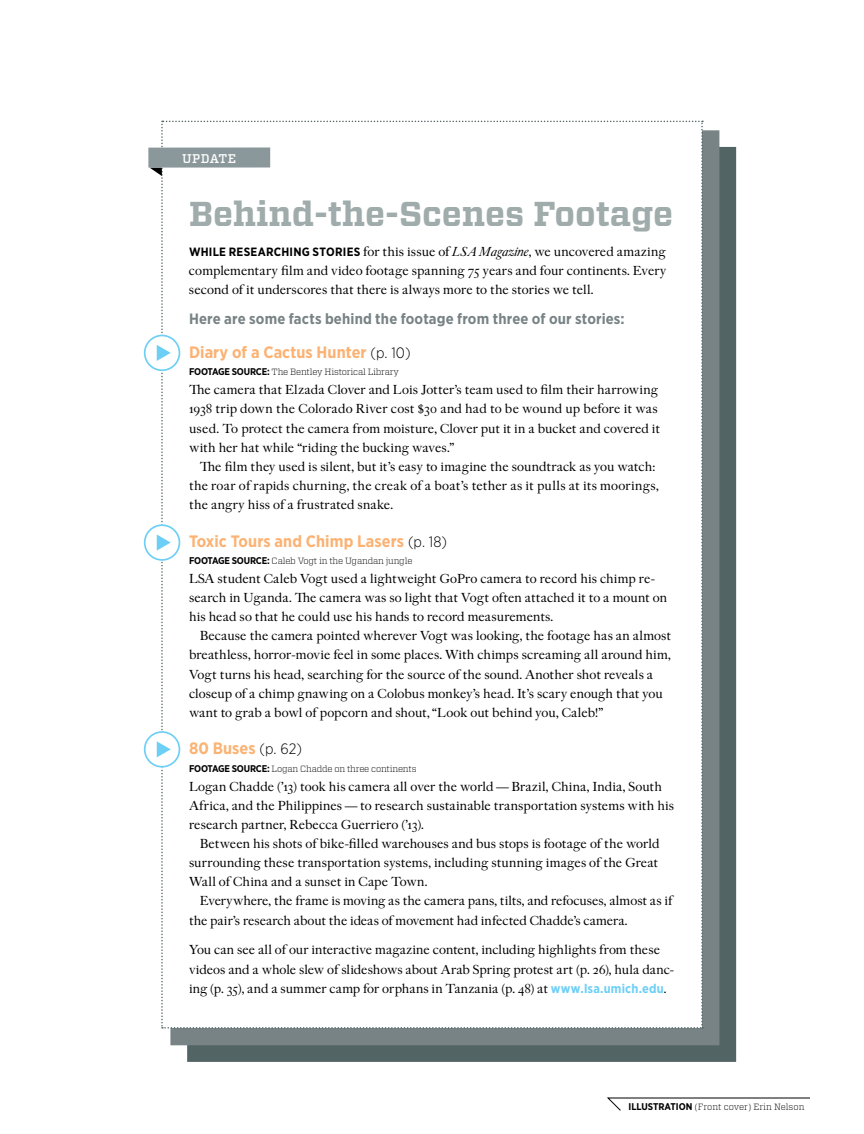
<style>
.page{position:relative;width:864px;height:1134px;background:#fff}
.page>*{position:absolute;margin:0;border:0;box-sizing:border-box;transform-origin:0 0}
.t1{font:700 34.5px "Vitesse";color:#9facab}
.t2{font:700 16.5px "Gotham Narrow";letter-spacing:.005em;color:#fbb273}
.t3{font:700 15px "Gotham Narrow";letter-spacing:.01em;color:#788386}
.t4{font:12.6px/19.2px "Replay Pro";color:#000}
.t5{font:500 12.6px "Vitesse";letter-spacing:.03em;color:#fff}
.t6{font:300 9px "Vitesse";letter-spacing:-.02em;color:#000}
.t7{font:300 9px "Vitesse";color:#000}
.s1{font-family:"Gotham Narrow";font-weight:700;font-size:12px}
.s2{font-style:italic}
.s3{font-weight:300;font-size:15px;color:#000}
.s4{font-family:"Gotham Narrow";font-weight:700;font-size:9.75px}
.s5{font-family:"Gotham Narrow";font-weight:700;font-size:12.75px;color:#6dcff6}
</style>
<div class="page">
<div style="left:187px;top:147px;width:549px;height:915px;background:#536465"></div>
<div style="left:170px;top:130px;width:549px;height:915px;background:#788386"></div>
<div style="left:144px;top:121px;width:559px;height:908px;background:#fff"></div>
<svg style="left:607px;top:1098px;width:203px;height:13px"></svg>
<p class="t5" style="left:182px;top:150px;width:55px">UPDATE</p>
<h1 class="t1" style="left:189px;top:191px;width:486px">Behind-the-Scenes Footage</h1>
<p class="t4" style="left:189px;top:243px;width:479px;text-align:justify"><span class="s1">WHILE RESEARCHING STORIES</span> for this issue of <span class="s2">LSA Magazine</span>, we uncovered amazing complementary film and video footage spanning 75 years and four continents. Every second of it underscores that there is always more to the stories we tell.</p>
<p class="t3" style="left:189px;top:310px;width:437px">Here are some facts behind the footage from three of our stories:</p>
<h2 class="t2" style="left:189px;top:342px;width:223px">Diary of a Cactus Hunter <span class="s3">(p. 10)</span></h2>
<p class="t6" style="left:189px;top:366px;width:211px"><span class="s4">FOOTAGE SOURCE:</span> The Bentley Historical Library</p>
<p class="t4" style="left:189px;top:381px;width:473px">The camera that Elzada Clover and Lois Jotter’s team used to film their harrowing 1938 trip down the Colorado River cost $30 and had to be wound up before it was used. To protect the camera from moisture, Clover put it in a bucket and covered it with her hat while “riding the bucking waves.”</p>
<p class="t4" style="left:189px;top:457px;width:471px;text-indent:11px">The film they used is silent, but it’s easy to imagine the soundtrack as you watch: the roar of rapids churning, the creak of a boat’s tether as it pulls at its moorings, the angry hiss of a frustrated snake.</p>
<h2 class="t2" style="left:189px;top:530px;width:260px">Toxic Tours and Chimp Lasers <span class="s3">(p. 18)</span></h2>
<p class="t6" style="left:189px;top:554px;width:225px"><span class="s4">FOOTAGE SOURCE:</span> Caleb Vogt in the Ugandan jungle</p>
<p class="t4" style="left:189px;top:570px;width:480px">LSA student Caleb Vogt used a lightweight GoPro camera to record his chimp re&shy;search in Uganda. The camera was so light that Vogt often attached it to a mount on his head so that he could use his hands to record measurements.</p>
<p class="t4" style="left:189px;top:627px;width:484px;text-indent:11px">Because the camera pointed wherever Vogt was looking, the footage has an almost breathless, horror-movie feel in some places. With chimps screaming all around him, Vogt turns his head, searching for the source of the sound. Another shot reveals a closeup of a chimp gnawing on a Colobus monkey’s head. It’s scary enough that you want to grab a bowl of popcorn and shout, “Look out behind you, Caleb!”</p>
<h2 class="t2" style="left:189px;top:738px;width:115px">80 Buses <span class="s3">(p. 62)</span></h2>
<p class="t6" style="left:189px;top:762px;width:229px"><span class="s4">FOOTAGE SOURCE:</span> Logan Chadde on three continents</p>
<p class="t4" style="left:189px;top:777px;width:487px">Logan Chadde (’13) took his camera all over the world—Brazil, China, India, South<br>Africa, and the Philippines—to research sustainable transportation systems with his research partner, Rebecca Guerriero (’13).</p>
<p class="t4" style="left:189px;top:835px;width:472px;text-align:justify;text-indent:11px">Between his shots of bike-filled warehouses and bus stops is footage of the world surrounding these transportation systems, including stunning images of the Great Wall of China and a sunset in Cape Town.</p>
<p class="t4" style="left:189px;top:892px;width:485px;text-indent:11px">Everywhere, the frame is moving as the camera pans, tilts, and refocuses, almost as if the pair’s research about the ideas of movement had infected Chadde’s camera.</p>
<p class="t4" style="left:189px;top:941px;width:487px">You can see all of our interactive magazine content, including highlights from these videos and a whole slew of slideshows about Arab Spring protest art (p. 26), hula danc&shy;ing (p. 35), and a summer camp for orphans in Tanzania (p. 48) at <span class="s5">www.lsa.umich.edu</span>.</p>
<p class="t7" style="left:629px;top:1101px;width:177px"><span class="s4">ILLUSTRATION</span> (Front cover) Erin Nelson</p>
</div>
